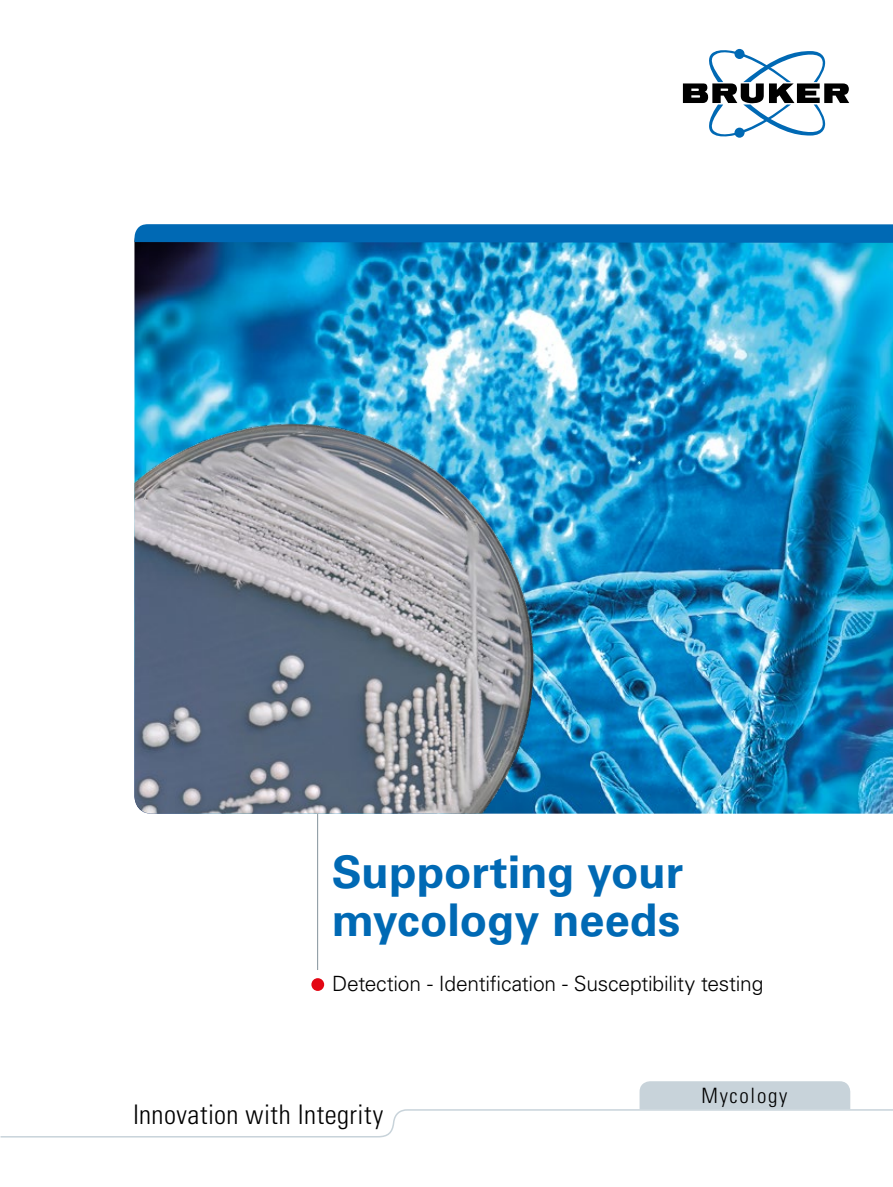
<style>
.page{position:relative;width:893px;height:1187px;background:#fff}
.page>*{position:absolute;margin:0;border:0;box-sizing:border-box;transform-origin:0 0}
.t1{font:700 45px/48px "Univers LT Std";color:#0069b4}
.t2{font:300 condensed 27px "Univers LT Std";letter-spacing:.015em;color:#000}
.t3{font:300 condensed 21.15px "Univers LT Std";letter-spacing:.08em;color:#000}
.t4{font:300 21px "Univers LT Std";letter-spacing:-.01em;color:#000}
</style>
<div class="page">
<img style="left:134px;top:242px;width:759px;height:571px">
<hr style="left:317px;top:810px;width:1px;height:159px;background:#83929b">
<div style="left:311px;top:978px;width:13px;height:12px;background:#e30613;border-radius:50%"></div>
<div style="left:134px;top:224px;width:759px;height:18px;background:#0069b4"></div>
<svg style="left:683px;top:49px;width:166px;height:89px"></svg>
<svg style="left:0;top:1081px;width:893px;height:57px"></svg>
<img style="left:134px;top:355px;width:461px;height:458px">
<h1 class="t1" style="left:332px;top:848px;width:353px">Supporting your mycology needs</h1>
<p class="t4" style="left:332px;top:970px;width:433px">Detection - Identification - Susceptibility testing</p>
<p class="t2" style="left:133px;top:1097px;width:252px">Innovation with Integrity</p>
<p class="t3" style="left:702px;top:1082px;width:87px">Mycology</p>
</div>
